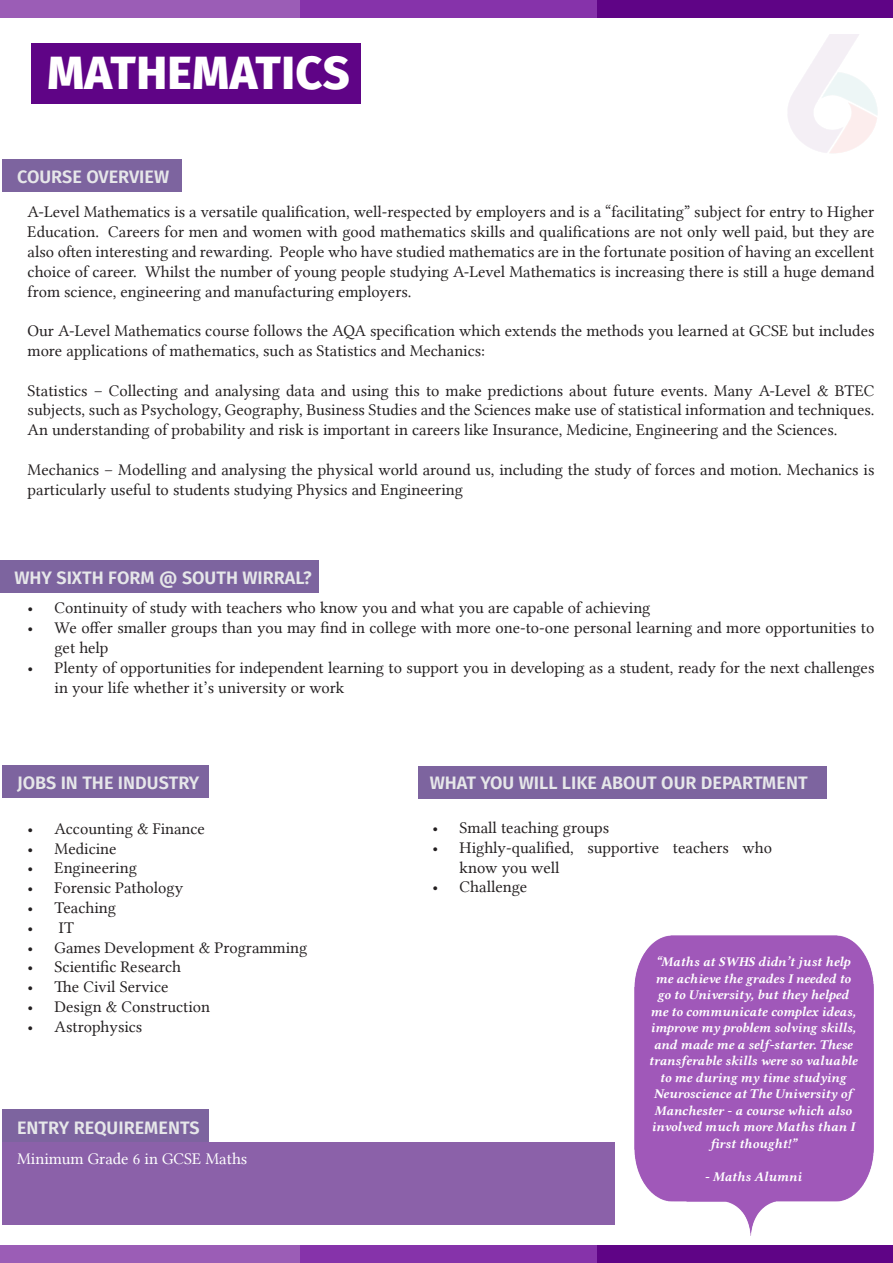
<style>
.page{position:relative;width:893px;height:1263px;background:#fff}
.page>*{position:absolute;margin:0;border:0;box-sizing:border-box;transform-origin:0 0}
.t1{font:800 46.5px "Fira Sans";letter-spacing:.01em;color:#fff}
.t2{font:600 18px "Fira Sans";color:#e6e7e9}
.t3{font:16.5px/19.8px "Lin Libertine";color:#231f20}
.t4{font:16.5px "Lin Libertine";color:#fff}
.t5{font:13.5px/16.5px "Lin Libertine BI";color:#fff;text-align:center}
</style>
<div class="page">
<div style="left:0;top:0;width:301px;height:17px;background:#9b5db6"></div>
<div style="left:597px;top:0;width:296px;height:17px;background:#5f0486"></div>
<div style="left:301px;top:0;width:296px;height:17px;background:#8633aa"></div>
<div style="left:0;top:1245px;width:301px;height:17px;background:#9b5db6"></div>
<div style="left:597px;top:1245px;width:296px;height:17px;background:#5f0486"></div>
<div style="left:301px;top:1245px;width:296px;height:17px;background:#8633aa"></div>
<img style="left:635px;top:935px;width:238px;height:300px">
<div style="left:31px;top:43px;width:329px;height:61px;background:#5f0486"></div>
<div style="left:3px;top:159px;width:179px;height:32px;background:#7d649f"></div>
<div style="left:0;top:560px;width:319px;height:32px;background:#7d649f"></div>
<div style="left:3px;top:765px;width:206px;height:32px;background:#7d649f"></div>
<div style="left:418px;top:766px;width:409px;height:32px;background:#7d649f"></div>
<div style="left:3px;top:1109px;width:206px;height:33px;background:#7d649f"></div>
<div style="left:3px;top:1142px;width:612px;height:83px;background:#8b61a9"></div>
<p class="t1" style="left:47px;top:40px;width:304px">MATHEMATICS</p>
<p class="t2" style="left:17px;top:164px;width:154px">COURSE OVERVIEW</p>
<p class="t3" style="left:28px;top:202px;width:848px;text-align:justify">A-Level Mathematics is a versatile qualification, well-respected by employers and is a “facilitating” subject for entry to Higher Education. Careers for men and women with good mathematics skills and qualifications are not only well paid, but they are also often interesting and rewarding. People who have studied mathematics are in the fortunate position of having an excellent choice of career. Whilst the number of young people studying A-Level Mathematics is increasing there is still a huge demand from science, engineering and manufacturing employers.</p>
<p class="t3" style="left:28px;top:321px;width:848px">Our A-Level Mathematics course follows the AQA specification which extends the methods you learned at GCSE but includes more applications of mathematics, such as Statistics and Mechanics:</p>
<p class="t3" style="left:28px;top:380px;width:848px;text-align:justify">Statistics – Collecting and analysing data and using this to make predictions about future events. Many A-Level &amp; BTEC subjects, such as Psychology, Geography, Business Studies and the Sciences make use of statistical information and techniques.<br>An understanding of probability and risk is important in careers like Insurance, Medicine, Engineering and the Sciences.</p>
<p class="t3" style="left:28px;top:460px;width:848px">Mechanics – Modelling and analysing the physical world around us, including the study of forces and motion. Mechanics is particularly useful to students studying Physics and Engineering</p>
<p class="t2" style="left:14px;top:565px;width:299px">WHY SIXTH FORM @ SOUTH WIRRAL?</p>
<p class="t3" style="left:28px;top:598px;width:624px">• Continuity of study with teachers who know you and what you are capable of achieving</p>
<p class="t3" style="left:55px;top:618px;width:821px;text-indent:-27px">• We offer smaller groups than you may find in college with more one-to-one personal learning and more opportunities to get help</p>
<p class="t3" style="left:55px;top:658px;width:821px;text-indent:-27px">• Plenty of opportunities for independent learning to support you in developing as a student, ready for the next challenges in your life whether it’s university or work</p>
<p class="t2" style="left:17px;top:770px;width:184px">JOBS IN THE INDUSTRY</p>
<p class="t3" style="left:28px;top:818px;width:179px">• Accounting &amp; Finance</p>
<p class="t3" style="left:28px;top:838px;width:90px">• Medicine</p>
<p class="t3" style="left:28px;top:858px;width:111px">• Engineering</p>
<p class="t3" style="left:28px;top:878px;width:157px">• Forensic Pathology</p>
<p class="t3" style="left:28px;top:898px;width:90px">• Teaching</p>
<p class="t3" style="left:28px;top:917px;width:48px">• IT</p>
<p class="t3" style="left:28px;top:937px;width:281px">• Games Development &amp; Programming</p>
<p class="t3" style="left:28px;top:957px;width:155px">• Scientific Research</p>
<p class="t3" style="left:28px;top:977px;width:142px">• The Civil Service</p>
<p class="t3" style="left:28px;top:997px;width:184px">• Design &amp; Construction</p>
<p class="t3" style="left:28px;top:1016px;width:116px">• Astrophysics</p>
<p class="t2" style="left:17px;top:1115px;width:184px">ENTRY REQUIREMENTS</p>
<p class="t4" style="left:17px;top:1149px;width:232px">Minimum Grade 6 in GCSE Maths</p>
<p class="t2" style="left:430px;top:770px;width:379px">WHAT YOU WILL LIKE ABOUT OUR DEPARTMENT</p>
<p class="t3" style="left:433px;top:818px;width:178px">• Small teaching groups</p>
<p class="t3" style="left:460px;top:837px;width:314px;text-indent:-27px">• Highly-qualified, supportive teachers who know you well</p>
<p class="t3" style="left:433px;top:877px;width:96px">• Challenge</p>
<p class="t5" style="left:649px;top:953px;width:210px">“Maths at SWHS didn’t just help me achieve the grades I needed to go to University, but they helped me to communicate complex ideas, improve my problem solving skills, and made me a self-starter. These transferable skills were so valuable to me during my time studying<br>Neuroscience at The University of<br>Manchester - a course which also involved much more Maths than I first thought!”</p>
<p class="t5" style="left:704px;top:1167px;width:99px">- Maths Alumni</p>
</div>
